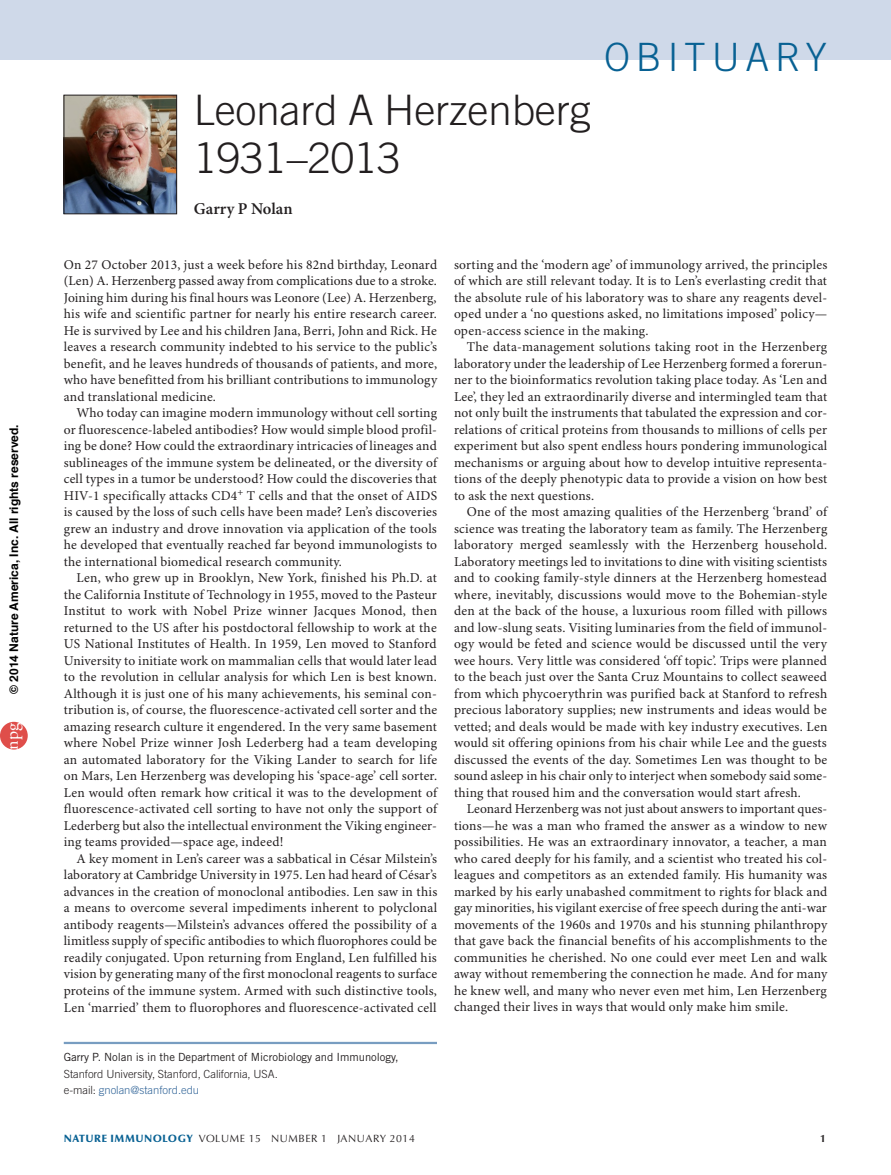
<style>
.page{position:relative;width:891px;height:1175px;background:#fff}
.page>*{position:absolute;margin:0;border:0;box-sizing:border-box;transform-origin:0 0}
.HEAD_edit_cmt_rev_ob{font:300 42px/48px "Trade Gothic LT Std";letter-spacing:-.005em;color:#231f20}
.z-HEADER_lead{font:300 39px "Trade Gothic LT Std";letter-spacing:.145em;color:#086193}
.t1{font:18px "Adobe Garamond Pro";color:#fff}
.AUTHOR{font:600 16.5px "Minion Pro";color:#231f20}
.TEXT_body{font:13.5px/16.5px "Minion Pro";letter-spacing:.015em;color:#231f20;text-align:justify}
.TEXT_first{font:13.5px/16.5px "Minion Pro";letter-spacing:.015em;color:#231f20;text-align:justify}
.t2{font:700 12px "Helvetica";color:#000}
.ADDRESS_front{font:11.25px/16.5px "Trade Gothic LT Std";letter-spacing:-.005em;color:#231f20}
.t3{font:10.5px "Optima LT Std";letter-spacing:.05em;color:#231f20}
.t4{font:700 10.5px "Optima LT Std";color:#231f20}
.s1{font-family:"Arial"}
.s2{font-weight:300}
.s3{font-weight:300;color:#369}
.s4{font-weight:900;color:#086193}
</style>
<div class="page">
<div style="left:0;top:0;width:891px;height:60px;background:#cfd9e9"></div>
<hr style="left:64px;top:1041px;width:373px;height:3px;background:#789dc1">
<img style="left:66px;top:97px;width:109px;height:115px">
<div style="left:64px;top:95px;width:113px;height:119px;border:1px solid #231f20"></div>
<div style="left:0;top:722px;width:28px;height:27px;background:#df4e4a;border-radius:50%"></div>
<p class="t2" style="left:4px;top:693px;width:271px;rotate:-90deg">© 201<span class="s1">4</span> Nature America, Inc. All rights reserved.</p>
<h3 class="t1" style="left:1px;top:749px;width:28px;rotate:-90deg">npg</h3>
<p class="HEAD_edit_cmt_rev_ob" style="left:194px;top:86px;width:398px">Leonard A Herzenberg<br>1931–2013</p>
<p class="AUTHOR" style="left:194px;top:199px;width:100px">Garry P Nolan</p>
<p class="z-HEADER_lead" style="left:604px;top:34px;width:224px">OBITUARY</p>
<p class="TEXT_first" style="left:64px;top:257px;width:375px">On 27 October 2013, just a week before his 82nd birthday, Leonard (Len) A. Herzenberg passed away from complications due to a stroke.<br>Joining him during his final hours was Leonore (Lee) A. Herzenberg, his wife and scientific partner for nearly his entire research career.<br>He is survived by Lee and his children Jana, Berri, John and Rick. He leaves a research community indebted to his service to the public’s benefit, and he leaves hundreds of thousands of patients, and more, who have benefitted from his brilliant contributions to immunology and translational medicine.</p>
<p class="TEXT_body" style="left:64px;top:405px;width:375px;text-indent:13px">Who today can imagine modern immunology without cell sorting or fluorescence-labeled antibodies? How would simple blood profil&shy;ing be done? How could the extraordinary intricacies of lineages and sublineages of the immune system be delineated, or the diversity of cell types in a tumor be understood? How could the discoveries that HIV-1 specifically attacks CD4<sup>+</sup> T cells and that the onset of AIDS is caused by the loss of such cells have been made? Len’s discoveries grew an industry and drove innovation via application of the tools he developed that eventually reached far beyond immunologists to the international biomedical research community.</p>
<p class="TEXT_body" style="left:64px;top:570px;width:375px;text-indent:13px">Len, who grew up in Brooklyn, New York, finished his Ph.D. at the California Institute of Technology in 1955, moved to the Pasteur Institut to work with Nobel Prize winner Jacques Monod, then returned to the US after his postdoctoral fellowship to work at the US National Institutes of Health. In 1959, Len moved to Stanford University to initiate work on mammalian cells that would later lead to the revolution in cellular analysis for which Len is best known.<br>Although it is just one of his many achievements, his seminal con&shy;tribution is, of course, the fluorescence-activated cell sorter and the amazing research culture it engendered. In the very same basement where Nobel Prize winner Josh Lederberg had a team developing an automated laboratory for the Viking Lander to search for life on Mars, Len Herzenberg was developing his ‘space-age’ cell sorter.<br>Len would often remark how critical it was to the development of fluorescence-activated cell sorting to have not only the support of Lederberg but also the intellectual environment the Viking engineer&shy;ing teams provided—space age, indeed!</p>
<p class="TEXT_body" style="left:64px;top:851px;width:375px;text-indent:13px">A key moment in Len’s career was a sabbatical in César Milstein’s laboratory at Cambridge University in 1975. Len had heard of César’s advances in the creation of monoclonal antibodies. Len saw in this a means to overcome several impediments inherent to polyclonal antibody reagents—Milstein’s advances offered the possibility of a limitless supply of specific antibodies to which fluorophores could be readily conjugated. Upon returning from England, Len fulfilled his vision by generating many of the first monoclonal reagents to surface proteins of the immune system. Armed with such distinctive tools, Len ‘married’ them to fluorophores and fluorescence-activated cell</p>
<p class="ADDRESS_front" style="left:64px;top:1048px;width:336px">Garry P. Nolan is in the Department of Microbiology and Immunology,<br><span class="s2">Stanford University, Stanford, California, USA.<br>e-mail:</span> <span class="s3">gnolan@stanford.edu</span></p>
<p class="TEXT_body" style="left:454px;top:257px;width:375px">sorting and the ‘modern age’ of immunology arrived, the principles of which are still relevant today. It is to Len’s everlasting credit that the absolute rule of his laboratory was to share any reagents devel&shy;oped under a ‘no questions asked, no limitations imposed’ policy— open-access science in the making.</p>
<p class="TEXT_body" style="left:454px;top:339px;width:375px;text-indent:13px">The data-management solutions taking root in the Herzenberg laboratory under the leadership of Lee Herzenberg formed a forerun&shy;ner to the bioinformatics revolution taking place today. As ‘Len and Lee’, they led an extraordinarily diverse and intermingled team that not only built the instruments that tabulated the expression and cor&shy;relations of critical proteins from thousands to millions of cells per experiment but also spent endless hours pondering immunological mechanisms or arguing about how to develop intuitive representa&shy;tions of the deeply phenotypic data to provide a vision on how best to ask the next questions.</p>
<p class="TEXT_body" style="left:454px;top:504px;width:375px;text-indent:13px">One of the most amazing qualities of the Herzenberg ‘brand’ of science was treating the laboratory team as family. The Herzenberg laboratory merged seamlessly with the Herzenberg household.<br>Laboratory meetings led to invitations to dine with visiting scientists and to cooking family-style dinners at the Herzenberg homestead where, inevitably, discussions would move to the Bohemian-style den at the back of the house, a luxurious room filled with pillows and low-slung seats. Visiting luminaries from the field of immunol&shy;ogy would be feted and science would be discussed until the very wee hours. Very little was considered ‘off topic’. Trips were planned to the beach just over the Santa Cruz Mountains to collect seaweed from which phycoerythrin was purified back at Stanford to refresh precious laboratory supplies; new instruments and ideas would be vetted; and deals would be made with key industry executives. Len would sit offering opinions from his chair while Lee and the guests discussed the events of the day. Sometimes Len was thought to be sound asleep in his chair only to interject when somebody said some&shy;thing that roused him and the conversation would start afresh.</p>
<p class="TEXT_body" style="left:454px;top:801px;width:375px;text-indent:13px">Leonard Herzenberg was not just about answers to important ques&shy;tions—he was a man who framed the answer as a window to new possibilities. He was an extraordinary innovator, a teacher, a man who cared deeply for his family, and a scientist who treated his col&shy;leagues and competitors as an extended family. His humanity was marked by his early unabashed commitment to rights for black and gay minorities, his vigilant exercise of free speech during the anti-war movements of the 1960s and 1970s and his stunning philanthropy that gave back the financial benefits of his accomplishments to the communities he cherished. No one could ever meet Len and walk away without remembering the connection he made. And for many he knew well, and many who never even met him, Len Herzenberg changed their lives in ways that would only make him smile.</p>
<p class="t3" style="left:64px;top:1132px;width:353px"><span class="s4">NATURE IMMUNOLOGY</span> VOLUME 15 NUMBER 1 JANUARY 2014</p>
<p class="t4" style="left:820px;top:1132px;width:7px">1</p>
</div>
